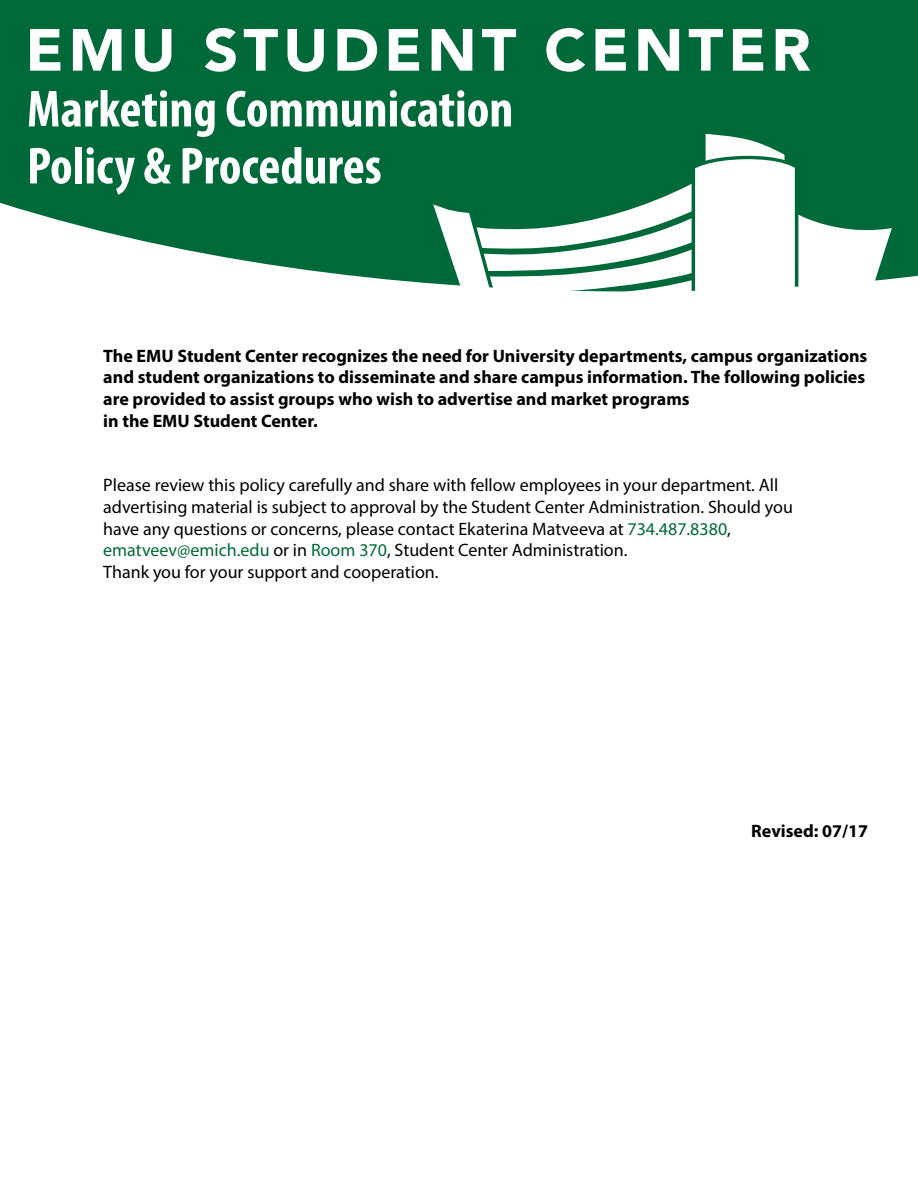
<style>
.page{position:relative;width:918px;height:1188px;background:#fff}
.page>*{position:absolute;margin:0;border:0;box-sizing:border-box;transform-origin:0 0}
.t1{font:700 condensed 52.5px/57px "Myriad Pro";color:#fff}
.t2{font:18px/21.6px "Myriad Pro";color:#000}
.t3{font:700 18px/21.6px "Myriad Pro";color:#000}
.s1{color:#006939}
</style>
<div class="page">
<svg style="left:0;top:0;width:918px;height:284px;background:#157549"></svg>
<svg style="left:30px;top:29px;width:30px;height:42px"></svg>
<svg style="left:73px;top:29px;width:49px;height:42px"></svg>
<svg style="left:135px;top:29px;width:36px;height:43px"></svg>
<svg style="left:205px;top:28px;width:31px;height:44px"></svg>
<svg style="left:244px;top:29px;width:34px;height:42px"></svg>
<svg style="left:288px;top:29px;width:36px;height:43px"></svg>
<svg style="left:337px;top:29px;width:40px;height:42px"></svg>
<svg style="left:389px;top:29px;width:30px;height:42px"></svg>
<svg style="left:432px;top:29px;width:40px;height:42px"></svg>
<svg style="left:482px;top:29px;width:34px;height:42px"></svg>
<svg style="left:546px;top:28px;width:39px;height:44px"></svg>
<svg style="left:596px;top:29px;width:30px;height:42px"></svg>
<svg style="left:638px;top:29px;width:41px;height:42px"></svg>
<svg style="left:689px;top:29px;width:34px;height:42px"></svg>
<svg style="left:733px;top:29px;width:30px;height:42px"></svg>
<svg style="left:776px;top:29px;width:34px;height:42px"></svg>
<svg style="left:433px;top:134px;width:459px;height:158px"></svg>
<h1 class="t1" style="left:27px;top:79px;width:488px">Marketing Communication<br>Policy &amp; Procedures</h1>
<p class="t3" style="left:103px;top:344px;width:766px">The EMU Student Center recognizes the need for University departments, campus organizations and student organizations to disseminate and share campus information. The following policies are provided to assist groups who wish to advertise and market programs<br>in the EMU Student Center.</p>
<p class="t2" style="left:103px;top:474px;width:691px">Please review this policy carefully and share with fellow employees in your department. All advertising material is subject to approval by the Student Center Administration. Should you have any questions or concerns, please contact Ekaterina Matveeva at <span class="s1">734.487.8380</span>, <span class="s1">ematveev@emich.edu</span> or in <span class="s1">Room 370</span>, Student Center Administration.<br>Thank you for your support and cooperation.</p>
<p class="t3" style="left:751px;top:819px;width:118px">Revised: 07/17</p>
</div>
